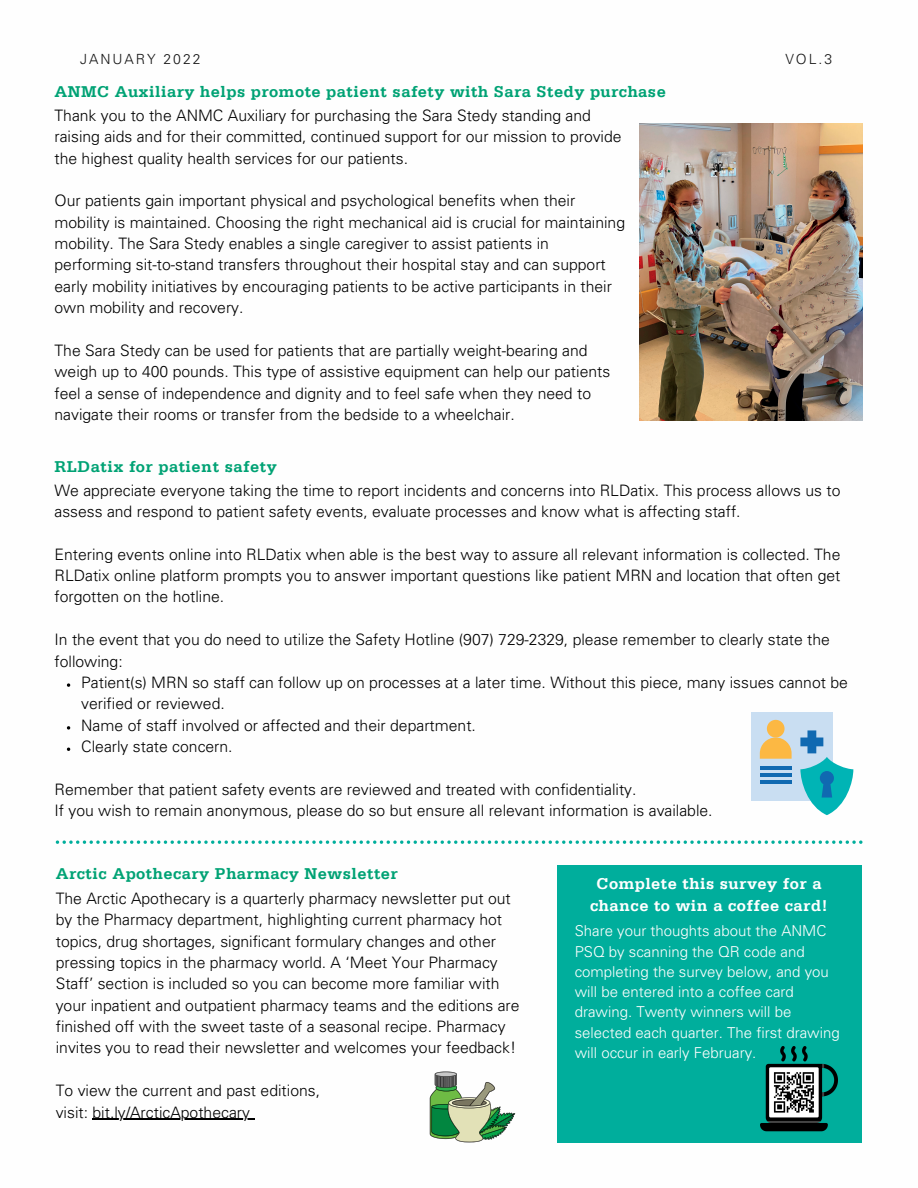
<style>
.page{position:relative;width:918px;height:1188px;background:#fff}
.page>*{position:absolute;margin:0;border:0;box-sizing:border-box;transform-origin:0 0}
.t1{font:700 16.5px "Serifa LT";letter-spacing:.03em;color:#00a274}
.t2{font:700 16.5px/22.5px "Serifa LT";letter-spacing:.03em;color:#fff;text-align:center}
.t3{font:300 15.75px/21.3px "Univers LT Std";color:#000}
.t4{font:300 15px/20.2px "Univers LT Std";color:#fff}
.t5{font:300 13.95px "Univers LT Std";letter-spacing:.14em;color:#141414}
</style>
<div class="page">
<svg style="left:67px;top:683px;width:3px;height:4px"></svg>
<svg style="left:67px;top:726px;width:3px;height:4px"></svg>
<svg style="left:56px;top:840px;width:806px;height:4px"></svg>
<hr style="left:93px;top:1119px;width:157px;height:1px;background:#000">
<svg style="left:430px;top:1072px;width:85px;height:70px"></svg>
<div style="left:751px;top:713px;width:81px;height:88px;background:#c9def2"></div>
<svg style="left:760px;top:720px;width:32px;height:39px"></svg>
<hr style="left:760px;top:766px;width:32px;height:3px;background:#1069b1">
<hr style="left:760px;top:773px;width:32px;height:3px;background:#1069b1">
<hr style="left:760px;top:780px;width:32px;height:3px;background:#1069b1">
<svg style="left:800px;top:730px;width:53px;height:85px"></svg>
<img style="left:640px;top:123px;width:223px;height:297px">
<div style="left:557px;top:865px;width:305px;height:278px;background:#00ae9c"></div>
<img style="left:760px;top:1047px;width:78px;height:85px">
<p class="t5" style="left:80px;top:54px;width:122px">JANUARY 2022</p>
<p class="t5" style="left:785px;top:54px;width:48px">VOL.3</p>
<p class="t1" style="left:55px;top:86px;width:613px">ANMC Auxiliary helps promote patient safety with Sara Stedy purchase</p>
<p class="t3" style="left:55px;top:107px;width:569px">Thank you to the ANMC Auxiliary for purchasing the Sara Stedy standing and raising aids and for their committed, continued support for our mission to provide the highest quality health services for our patients.</p>
<p class="t3" style="left:55px;top:192px;width:572px">Our patients gain important physical and psychological benefits when their mobility is maintained. Choosing the right mechanical aid is crucial for maintaining mobility. The Sara Stedy enables a single caregiver to assist patients in performing sit-to-stand transfers throughout their hospital stay and can support early mobility initiatives by encouraging patients to be active participants in their own mobility and recovery.</p>
<p class="t3" style="left:55px;top:342px;width:557px">The Sara Stedy can be used for patients that are partially weight-bearing and weigh up to 400 pounds. This type of assistive equipment can help our patients feel a sense of independence and dignity and to feel safe when they need to navigate their rooms or transfer from the bedside to a wheelchair.</p>
<p class="t1" style="left:55px;top:461px;width:224px">RLDatix for patient safety</p>
<p class="t3" style="left:55px;top:481px;width:787px">We appreciate everyone taking the time to report incidents and concerns into RLDatix. This process allows us to assess and respond to patient safety events, evaluate processes and know what is affecting staff.</p>
<p class="t3" style="left:55px;top:546px;width:787px;text-align:justify">Entering events online into RLDatix when able is the best way to assure all relevant information is collected. The RLDatix online platform prompts you to answer important questions like patient MRN and location that often get forgotten on the hotline.</p>
<p class="t3" style="left:55px;top:631px;width:777px">In the event that you do need to utilize the Safety Hotline (907) 729-2329, please remember to clearly state the following:</p>
<p class="t3" style="left:81px;top:674px;width:768px">Patient(s) MRN so staff can follow up on processes at a later time. Without this piece, many issues cannot be verified or reviewed.</p>
<p class="t3" style="left:81px;top:717px;width:396px">Name of staff involved or affected and their department.</p>
<p class="t3" style="left:81px;top:738px;width:153px">Clearly state concern.</p>
<p class="t3" style="left:55px;top:781px;width:583px">Remember that patient safety events are reviewed and treated with confidentiality.</p>
<p class="t3" style="left:55px;top:802px;width:660px">If you wish to remain anonymous, please do so but ensure all relevant information is available.</p>
<p class="t1" style="left:56px;top:868px;width:344px">Arctic Apothecary Pharmacy Newsletter</p>
<p class="t3" style="left:56px;top:890px;width:465px">The Arctic Apothecary is a quarterly pharmacy newsletter put out by the Pharmacy department, highlighting current pharmacy hot topics, drug shortages, significant formulary changes and other pressing topics in the pharmacy world. A ‘Meet Your Pharmacy Staff’ section is included so you can become more familiar with your inpatient and outpatient pharmacy teams and the editions are finished off with the sweet taste of a seasonal recipe. Pharmacy invites you to read their newsletter and welcomes your feedback!</p>
<p class="t3" style="left:56px;top:1082px;width:266px">To view the current and past editions,</p>
<p class="t3" style="left:56px;top:1103px;width:196px">visit: bit.ly/ArcticApothecary</p>
<p class="t2" style="left:590px;top:873px;width:239px">Complete this survey for a chance to win a coffee card!</p>
<p class="t4" style="left:575px;top:923px;width:266px">Share your thoughts about the ANMC PSQ by scanning the QR code and completing the survey below, and you will be entered into a coffee card drawing. Twenty winners will be selected each quarter. The first drawing will occur in early February.</p>
</div>
